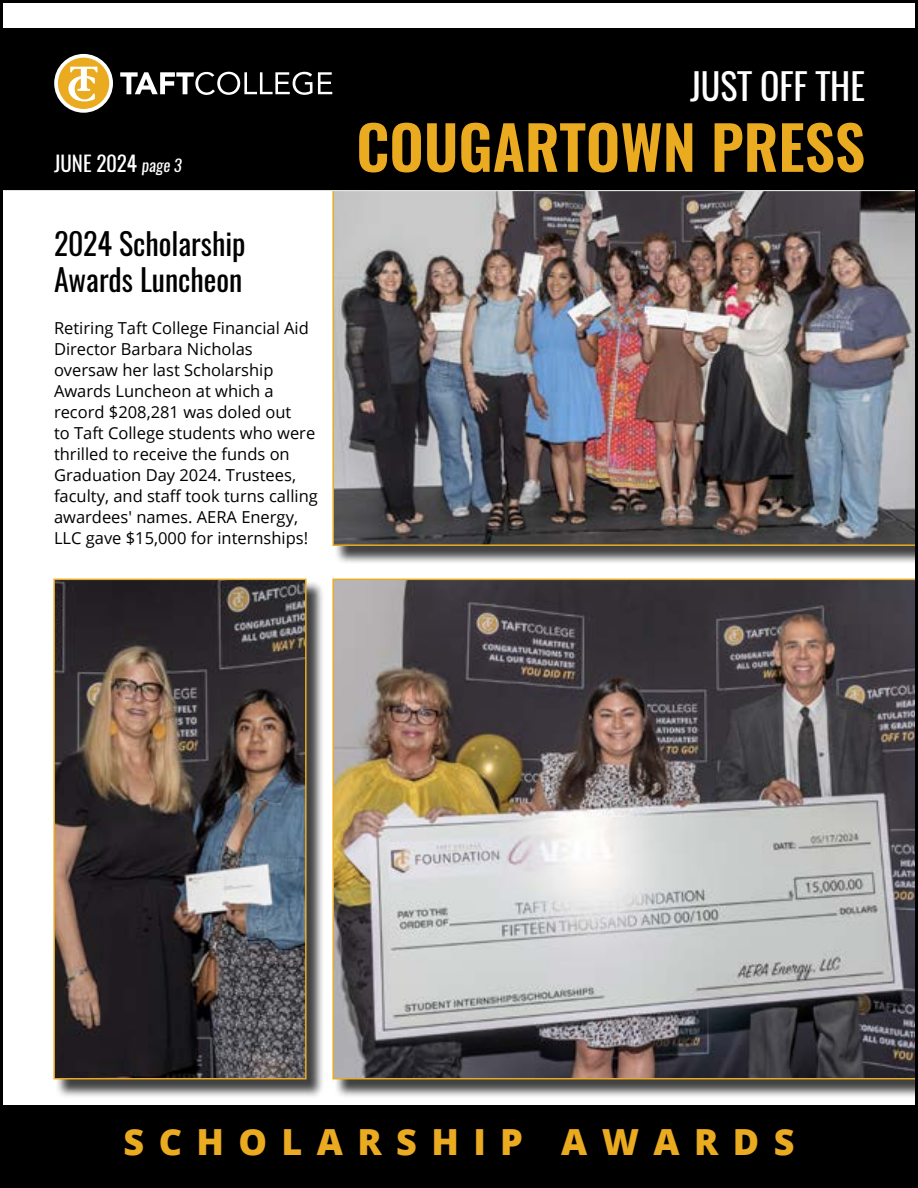
<style>
.page{position:relative;width:918px;height:1188px;background:#fff}
.page>*{position:absolute;margin:0;border:0;box-sizing:border-box;transform-origin:0 0}
.t1{font:600 60px "Oswald";color:#ebab21}
.t2{font:800 36px "Open Sans";letter-spacing:.4em;color:#ebab21}
.t3{font:36px "Oswald";color:#fff}
.t4{font:30px/36px "Oswald";color:#000}
.t5{font:21px "Oswald";color:#fff}
.t6{font:16.5px/21px "Open Sans";color:#000}
.s1{font-style:italic;font-size:16.5px}
</style>
<div class="page">
<div style="left:335px;top:192px;width:583px;height:372px;background:#000;opacity:.75"></div>
<img style="left:332px;top:191px;width:582px;height:355px">
<div style="left:0;top:1106px;width:918px;height:82px;background:#000"></div>
<div style="left:0;top:28px;width:918px;height:162px;background:#000"></div>
<svg style="left:120px;top:72px;width:192px;height:23px"></svg>
<svg style="left:318px;top:72px;width:14px;height:22px"></svg>
<svg style="left:54px;top:54px;width:59px;height:59px"></svg>
<div style="left:335px;top:581px;width:583px;height:518px;background:#000;opacity:.75"></div>
<img style="left:332px;top:579px;width:582px;height:500px">
<div style="left:56px;top:581px;width:268px;height:518px;background:#000;opacity:.75"></div>
<img style="left:56px;top:582px;width:248px;height:494px">
<div style="left:53px;top:579px;width:254px;height:500px;border:2px solid #ebab21"></div>
<p class="t5" style="left:54px;top:149px;width:130px">JUNE 2024 <span class="s1">page 3</span></p>
<h3 class="t4" style="left:54px;top:226px;width:193px">2024 Scholarship<br>Awards Luncheon</h3>
<p class="t6" style="left:54px;top:317px;width:265px">Retiring Taft College Financial Aid<br>Director Barbara Nicholas oversaw her last Scholarship<br>Awards Luncheon at which a record $208,281 was doled out<br>to Taft College students who were thrilled to receive the funds on<br>Graduation Day 2024. Trustees, faculty, and staff took turns calling awardees' names. AERA Energy,<br>LLC gave $15,000 for internships!</p>
<h2 class="t3" style="left:690px;top:62px;width:177px">JUST OFF THE</h2>
<h1 class="t1" style="left:356px;top:106px;width:510px">COUGARTOWN PRESS</h1>
<h2 class="t2" style="left:124px;top:1114px;width:672px">SCHOLARSHIP AWARDS</h2>
</div>
